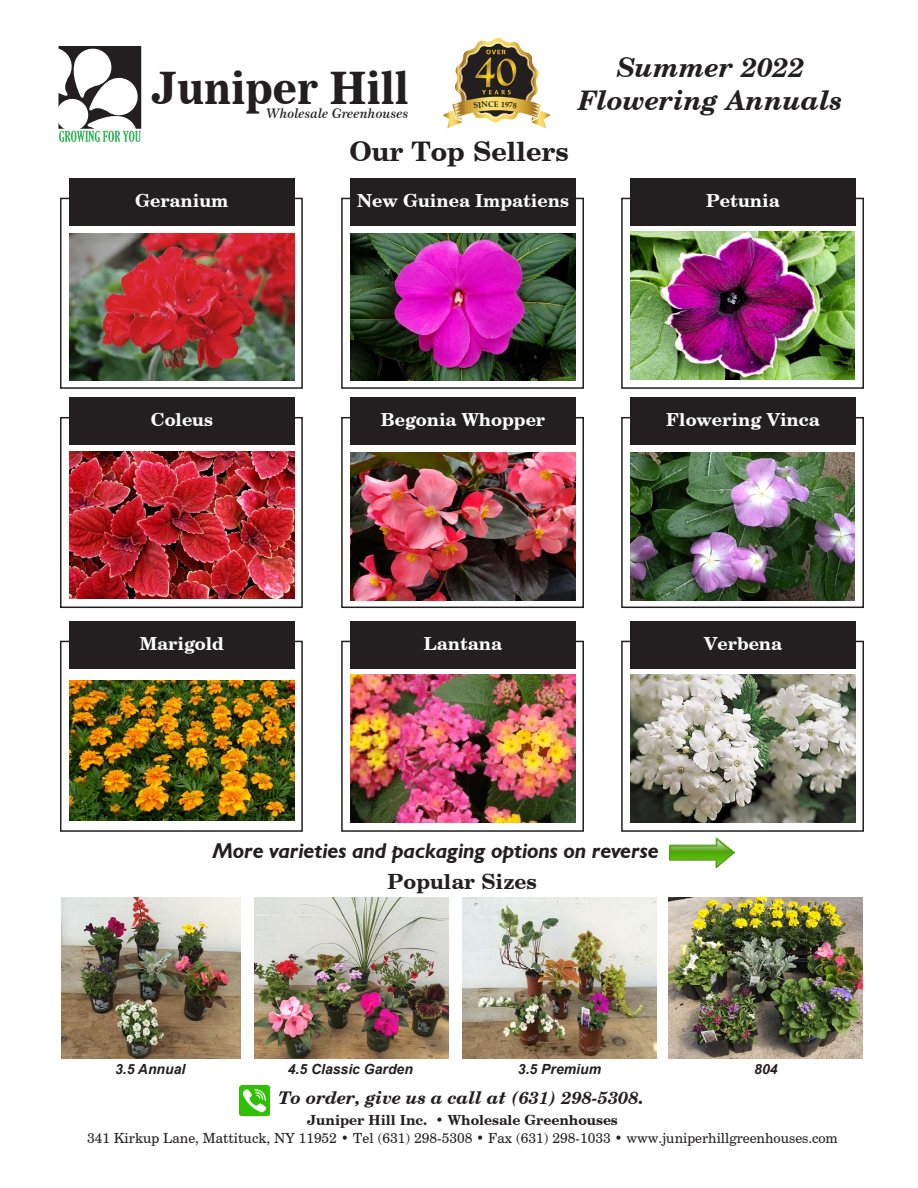
<style>
.page{position:relative;width:918px;height:1188px;background:#fff}
.page>*{position:absolute;margin:0;border:0;box-sizing:border-box;transform-origin:0 0}
.t1{font:43.95px "News 706 BT Bold C";color:#231f20}
.t2{font:italic 700 27px/32.4px "Century Schlbk Cyrillic BT";color:#231f20;text-align:center}
.t3{font:700 27px "Century Schlbk Cyrillic BT";color:#231f20}
.t4{font:italic 700 21.45px "Humanist 521 BT";color:#231f20}
.t5{font:700 21px "Century Schlbk Cyrillic BT";color:#231f20}
.t6{font:700 18px "Century Schlbk Cyrillic BT";color:#fff}
.t7{font:italic 700 17.55px "Century Schlbk Cyrillic BT";color:#231f20}
.t8{font:13.95px "Century Schlbk Cyrillic BT";color:#231f20}
.t9{font:italic 700 13.95px "Arial";color:#231f20}
.t10{font:700 13.95px "Century Schlbk Cyrillic BT";color:#231f20}
.t11{font:13.2px "Century 751 BT Semi Bold Italic B";color:#231f20}
.t12{font:700 7.95px "Palatino Linotype";color:#231f20}
</style>
<div class="page">
<div style="left:60px;top:198px;width:243px;height:191px;border:2px solid #231f20"></div>
<img style="left:69px;top:233px;width:226px;height:148px">
<div style="left:69px;top:178px;width:226px;height:48px;background:#231f20"></div>
<svg style="left:58px;top:47px;width:83px;height:95px"></svg>
<img style="left:670px;top:837px;width:65px;height:31px">
<img style="left:239px;top:1085px;width:30px;height:31px">
<div style="left:341px;top:198px;width:243px;height:191px;border:2px solid #231f20"></div>
<img style="left:350px;top:233px;width:226px;height:148px">
<div style="left:350px;top:178px;width:226px;height:48px;background:#231f20"></div>
<div style="left:621px;top:198px;width:243px;height:191px;border:2px solid #231f20"></div>
<img style="left:630px;top:232px;width:224px;height:148px">
<div style="left:630px;top:178px;width:226px;height:48px;background:#231f20"></div>
<div style="left:60px;top:417px;width:243px;height:191px;border:2px solid #231f20"></div>
<img style="left:69px;top:451px;width:226px;height:148px">
<div style="left:69px;top:397px;width:226px;height:48px;background:#231f20"></div>
<div style="left:341px;top:417px;width:243px;height:191px;border:2px solid #231f20"></div>
<img style="left:350px;top:452px;width:226px;height:148px">
<div style="left:350px;top:397px;width:226px;height:48px;background:#231f20"></div>
<div style="left:621px;top:417px;width:243px;height:191px;border:2px solid #231f20"></div>
<img style="left:630px;top:452px;width:224px;height:148px">
<div style="left:630px;top:397px;width:226px;height:48px;background:#231f20"></div>
<div style="left:60px;top:641px;width:243px;height:191px;border:2px solid #231f20"></div>
<img style="left:69px;top:680px;width:226px;height:141px">
<div style="left:69px;top:621px;width:226px;height:48px;background:#231f20"></div>
<div style="left:341px;top:641px;width:243px;height:191px;border:2px solid #231f20"></div>
<img style="left:350px;top:675px;width:226px;height:147px">
<div style="left:350px;top:621px;width:226px;height:48px;background:#231f20"></div>
<div style="left:621px;top:641px;width:243px;height:191px;border:2px solid #231f20"></div>
<img style="left:630px;top:675px;width:226px;height:147px">
<div style="left:630px;top:621px;width:226px;height:48px;background:#231f20"></div>
<img style="left:61px;top:898px;width:179px;height:161px">
<img style="left:254px;top:898px;width:195px;height:161px">
<img style="left:462px;top:898px;width:195px;height:161px">
<img style="left:668px;top:898px;width:195px;height:161px">
<svg style="left:443px;top:38px;width:108px;height:90px"></svg>
<p class="t1" style="left:152px;top:61px;width:259px">Juniper Hill</p>
<p class="t12" style="left:494px;top:98px;width:6px">E</p>
<p class="t3" style="left:349px;top:135px;width:221px">Our Top Sellers</p>
<p class="t11" style="left:267px;top:105px;width:143px">Wholesale Greenhouses</p>
<p class="t2" style="left:578px;top:51px;width:266px">Summer 2022<br>Flowering Annuals</p>
<p class="t6" style="left:135px;top:189px;width:95px">Geranium</p>
<p class="t6" style="left:357px;top:189px;width:213px">New Guinea Impatiens</p>
<p class="t6" style="left:706px;top:189px;width:75px">Petunia</p>
<p class="t6" style="left:151px;top:408px;width:64px">Coleus</p>
<p class="t6" style="left:381px;top:408px;width:166px">Begonia Whopper</p>
<p class="t6" style="left:666px;top:408px;width:155px">Flowering Vinca</p>
<p class="t6" style="left:140px;top:632px;width:86px">Marigold</p>
<p class="t6" style="left:424px;top:632px;width:80px">Lantana</p>
<p class="t6" style="left:704px;top:632px;width:80px">Verbena</p>
<p class="t4" style="left:213px;top:837px;width:448px">More varieties and packaging options on reverse</p>
<p class="t5" style="left:388px;top:868px;width:151px">Popular Sizes</p>
<p class="t9" style="left:115px;top:1060px;width:72px">3.5 Annual</p>
<p class="t9" style="left:288px;top:1059px;width:127px">4.5 Classic Garden</p>
<p class="t9" style="left:518px;top:1059px;width:85px">3.5 Premium</p>
<p class="t9" style="left:754px;top:1059px;width:25px">804</p>
<p class="t7" style="left:279px;top:1087px;width:367px">To order, give us a call at (631) 298-5308.</p>
<p class="t10" style="left:307px;top:1111px;width:312px">Juniper Hill Inc. • Wholesale Greenhouses</p>
<p class="t8" style="left:87px;top:1130px;width:752px">341 Kirkup Lane, Mattituck, NY 11952 • Tel (631) 298-5308 • Fax (631) 298-1033 • www.juniperhillgreenhouses.com</p>
</div>
